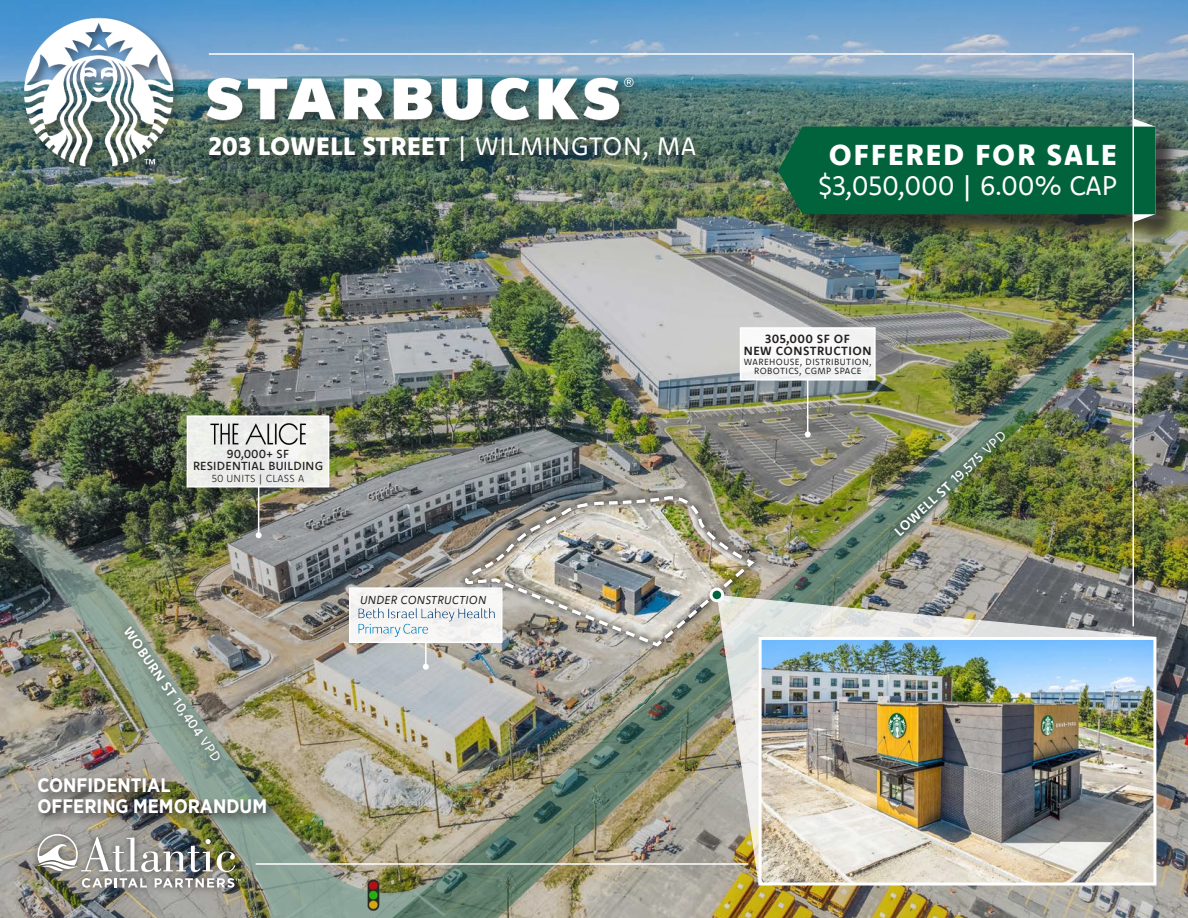
<style>
.page{position:relative;width:1188px;height:918px;background:#fff}
.page>*{position:absolute;margin:0;border:0;box-sizing:border-box;transform-origin:0 0}
.Text_Head{font:800 29.25px "Komet";letter-spacing:.07em;color:#fff}
.Text{font:27px "Komet";letter-spacing:-.01em;color:#fff}
.Text_Head-2{font:800 25.5px "Komet";letter-spacing:.015em;color:#fff}
.t1{font:700 19.5px/21px "Gotham Narrow";color:#fff}
.t2{font:700 13.5px "Komet";color:#fff}
.t3{font:700 12px/12px "Komet";letter-spacing:.045em;color:#231f20;text-align:center}
.t4{font:500 11.85px/11.9px "Komet";letter-spacing:.02em;color:#231f20;text-align:center}
.t5{font:italic 11.7px "Komet";letter-spacing:.02em;color:#231f20}
.t6{font:300 10.35px "Komet";letter-spacing:.015em;color:#231f20}
.t7{font:9px/9px "Komet";letter-spacing:.045em;color:#231f20;text-align:center}
.s1{font-weight:400}
.s2{font-weight:500}
</style>
<div class="page">
<img style="left:0;top:0;width:1188px;height:918px">
<div style="left:30px;top:827px;width:217px;height:68px;background:#231f20;opacity:.75"></div>
<img style="left:38px;top:834px;width:197px;height:38px">
<svg style="left:82px;top:878px;width:65px;height:10px"></svg>
<svg style="left:155px;top:878px;width:85px;height:10px"></svg>
<div style="left:36px;top:775px;width:243px;height:51px;background:#231f20;opacity:.75"></div>
<img style="left:0;top:0;width:664px;height:198px">
<div style="left:782px;top:123px;width:400px;height:125px;background:#231f20;opacity:.75"></div>
<svg style="left:1135px;top:119px;width:20px;height:103px;background:#186d4b"></svg>
<img style="left:207px;top:52px;width:928px;height:576px">
<hr style="left:256px;top:863px;width:492px;height:2px;background:#fff">
<hr style="left:258px;top:486px;width:1px;height:49px;background:#fff">
<svg style="left:256px;top:532px;width:6px;height:6px"></svg>
<hr style="left:807px;top:379px;width:1px;height:55px;background:#fff">
<svg style="left:805px;top:431px;width:6px;height:6px"></svg>
<hr style="left:425px;top:643px;width:2px;height:24px;background:#fff">
<svg style="left:423px;top:664px;width:6px;height:6px"></svg>
<div style="left:741px;top:328px;width:134px;height:52px;background:#fff"></div>
<div style="left:740px;top:327px;width:136px;height:54px;border:2px solid #fff"></div>
<div style="left:888px;top:426px;width:123px;height:116px;background:#231f20;opacity:.75"></div>
<div style="left:350px;top:588px;width:152px;height:54px;background:#f6f5f4"></div>
<div style="left:349px;top:587px;width:154px;height:56px;border:1px solid #fff"></div>
<img style="left:357px;top:605px;width:101px;height:32px">
<div style="left:187px;top:416px;width:142px;height:71px;background:#ecedea"></div>
<div style="left:187px;top:415px;width:142px;height:73px;border:1px solid #fff"></div>
<img style="left:210px;top:421px;width:99px;height:23px">
<div style="left:117px;top:619px;width:110px;height:148px;background:#231f20;opacity:.5"></div>
<img style="left:458px;top:489px;width:303px;height:164px">
<img style="left:465px;top:495px;width:292px;height:153px">
<img style="left:717px;top:595px;width:439px;height:290px">
<div style="left:711px;top:589px;width:12px;height:12px;background:#00643c;border-radius:50%"></div>
<div style="left:710px;top:588px;width:14px;height:14px;border:3px solid #fff;border-radius:50%"></div>
<img style="left:763px;top:641px;width:389px;height:240px">
<div style="left:759px;top:637px;width:397px;height:248px;border:3px solid #fff"></div>
<p class="Text_Head-2" style="left:209px;top:129px;width:489px">203 LOWELL STREET <span class="s1">| WILMINGTON, MA</span></p>
<p class="Text_Head" style="left:829px;top:136px;width:290px">OFFERED FOR SALE</p>
<p class="Text" style="left:818px;top:168px;width:301px">$3,050,000 | 6.00% CAP</p>
<p class="t4" style="left:193px;top:448px;width:132px">90,000+ SF<br>RESIDENTIAL BUILDING</p>
<p class="t6" style="left:212px;top:471px;width:94px">50 UNITS | CLASS A</p>
<p class="t2" style="left:134px;top:624px;width:162px;rotate:55deg">WOBURN ST <span class="s2">10,404</span> <span class="s1">VPD</span></p>
<p class="t1" style="left:38px;top:775px;width:231px">CONFIDENTIAL<br>OFFERING MEMORANDUM</p>
<p class="t5" style="left:360px;top:592px;width:128px">UNDER CONSTRUCTION</p>
<p class="t3" style="left:744px;top:332px;width:129px">305,000 SF OF<br>NEW CONSTRUCTION</p>
<p class="t7" style="left:744px;top:357px;width:129px">WAREHOUSE, DISTRIBUTION,<br>ROBOTICS, CGMP SPACE</p>
<p class="t2" style="left:891px;top:527px;width:148px;rotate:-43deg">LOWELL ST <span class="s2">19,575</span> <span class="s1">VPD</span></p>
</div>
